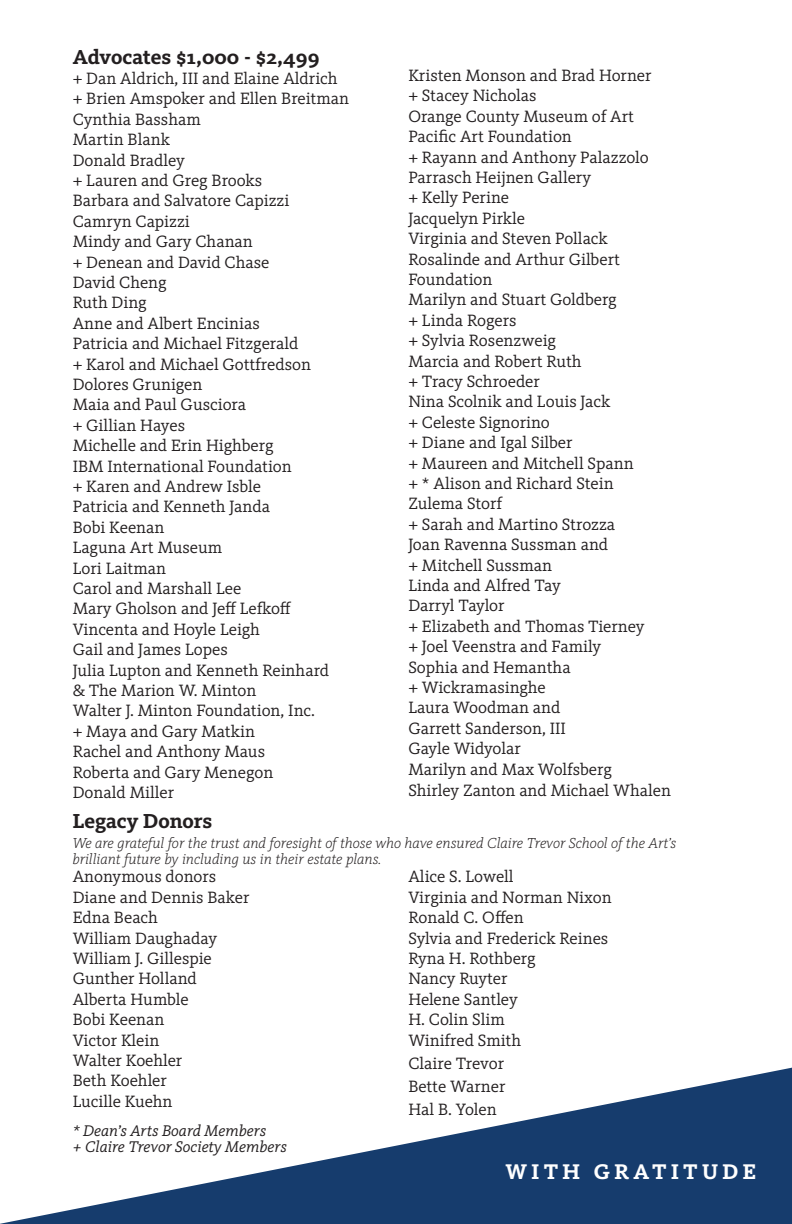
<style>
.page{position:relative;width:792px;height:1224px;background:#fff}
.page>*{position:absolute;margin:0;border:0;box-sizing:border-box;transform-origin:0 0}
.t1{font:700 22px "Kievit Slab OT";letter-spacing:.2em;color:#fff}
.t2{font:700 21px "Kievit Slab OT";color:#231f20}
.t3{font:17px/20.4px "Kievit Slab OT";color:#231f20}
.t4{font:italic 16px "Kievit Slab OT";color:#231f20}
.t5{font:italic 300 15px "Kievit Slab OT";color:#231f20}
</style>
<div class="page">
<svg style="left:0;top:1068px;width:792px;height:156px"></svg>
<p class="t2" style="left:73px;top:44px;width:248px">Advocates $1,000 - $2,499</p>
<p class="t3" style="left:73px;top:68px;width:266px">+ Dan Aldrich, III and Elaine Aldrich</p>
<p class="t3" style="left:73px;top:89px;width:278px">+ Brien Amspoker and Ellen Breitman</p>
<p class="t3" style="left:73px;top:109px;width:130px">Cynthia Bassham</p>
<p class="t3" style="left:73px;top:130px;width:99px">Martin Blank</p>
<p class="t3" style="left:73px;top:150px;width:114px">Donald Bradley</p>
<p class="t3" style="left:73px;top:170px;width:191px">+ Lauren and Greg Brooks</p>
<p class="t3" style="left:73px;top:191px;width:218px">Barbara and Salvatore Capizzi</p>
<p class="t3" style="left:73px;top:211px;width:119px">Camryn Capizzi</p>
<p class="t3" style="left:73px;top:232px;width:182px">Mindy and Gary Chanan</p>
<p class="t3" style="left:73px;top:252px;width:198px">+ Denean and David Chase</p>
<p class="t3" style="left:73px;top:272px;width:95px">David Cheng</p>
<p class="t3" style="left:73px;top:293px;width:76px">Ruth Ding</p>
<p class="t3" style="left:73px;top:313px;width:189px">Anne and Albert Encinias</p>
<p class="t3" style="left:73px;top:334px;width:227px">Patricia and Michael Fitzgerald</p>
<p class="t3" style="left:73px;top:354px;width:240px">+ Karol and Michael Gottfredson</p>
<p class="t3" style="left:73px;top:374px;width:131px">Dolores Grunigen</p>
<p class="t3" style="left:73px;top:395px;width:175px">Maia and Paul Gusciora</p>
<p class="t3" style="left:73px;top:415px;width:114px">+ Gillian Hayes</p>
<p class="t3" style="left:73px;top:436px;width:202px">Michelle and Erin Highberg</p>
<p class="t3" style="left:73px;top:456px;width:221px">IBM International Foundation</p>
<p class="t3" style="left:73px;top:476px;width:190px">+ Karen and Andrew Isble</p>
<p class="t3" style="left:73px;top:497px;width:199px">Patricia and Kenneth Janda</p>
<p class="t3" style="left:73px;top:517px;width:93px">Bobi Keenan</p>
<p class="t3" style="left:73px;top:538px;width:151px">Laguna Art Museum</p>
<p class="t3" style="left:73px;top:558px;width:95px">Lori Laitman</p>
<p class="t3" style="left:73px;top:578px;width:170px">Carol and Marshall Lee</p>
<p class="t3" style="left:73px;top:599px;width:220px">Mary Gholson and Jeff Lefkoff</p>
<p class="t3" style="left:73px;top:619px;width:189px">Vincenta and Hoyle Leigh</p>
<p class="t3" style="left:73px;top:640px;width:157px">Gail and James Lopes</p>
<p class="t3" style="left:73px;top:660px;width:258px">Julia Lupton and Kenneth Reinhard</p>
<p class="t3" style="left:73px;top:680px;width:185px">&amp; The Marion W. Minton</p>
<p class="t3" style="left:73px;top:701px;width:244px">Walter J. Minton Foundation, Inc. + Maya and Gary Matkin</p>
<p class="t3" style="left:73px;top:742px;width:194px">Rachel and Anthony Maus</p>
<p class="t3" style="left:73px;top:762px;width:202px">Roberta and Gary Menegon</p>
<p class="t3" style="left:73px;top:782px;width:103px">Donald Miller</p>
<p class="t2" style="left:73px;top:809px;width:141px">Legacy Donors</p>
<p class="t3" style="left:408px;top:65px;width:245px">Kristen Monson and Brad Horner</p>
<p class="t3" style="left:408px;top:86px;width:130px">+ Stacey Nicholas</p>
<p class="t3" style="left:408px;top:106px;width:227px">Orange County Museum of Art</p>
<p class="t3" style="left:408px;top:126px;width:165px">Pacific Art Foundation</p>
<p class="t3" style="left:408px;top:147px;width:242px">+ Rayann and Anthony Palazzolo</p>
<p class="t3" style="left:408px;top:167px;width:184px">Parrasch Heijnen Gallery</p>
<p class="t3" style="left:408px;top:188px;width:102px">+ Kelly Perine</p>
<p class="t3" style="left:408px;top:208px;width:118px">Jacquelyn Pirkle</p>
<p class="t3" style="left:408px;top:228px;width:201px">Virginia and Steven Pollack</p>
<p class="t3" style="left:408px;top:249px;width:213px">Rosalinde and Arthur Gilbert</p>
<p class="t3" style="left:408px;top:269px;width:86px">Foundation</p>
<p class="t3" style="left:408px;top:290px;width:210px">Marilyn and Stuart Goldberg</p>
<p class="t3" style="left:408px;top:310px;width:110px">+ Linda Rogers</p>
<p class="t3" style="left:408px;top:330px;width:149px">+ Sylvia Rosenzweig</p>
<p class="t3" style="left:408px;top:351px;width:175px">Marcia and Robert Ruth</p>
<p class="t3" style="left:408px;top:371px;width:133px">+ Tracy Schroeder</p>
<p class="t3" style="left:408px;top:392px;width:204px">Nina Scolnik and Louis Jack</p>
<p class="t3" style="left:408px;top:412px;width:143px">+ Celeste Signorino</p>
<p class="t3" style="left:408px;top:432px;width:166px">+ Diane and Igal Silber</p>
<p class="t3" style="left:408px;top:453px;width:227px">+ Maureen and Mitchell Spann</p>
<p class="t3" style="left:408px;top:473px;width:207px">+ * Alison and Richard Stein</p>
<p class="t3" style="left:408px;top:494px;width:95px">Zulema Storf</p>
<p class="t3" style="left:408px;top:514px;width:208px">+ Sarah and Martino Strozza</p>
<p class="t3" style="left:408px;top:534px;width:201px">Joan Ravenna Sussman and</p>
<p class="t3" style="left:408px;top:555px;width:145px">+ Mitchell Sussman</p>
<p class="t3" style="left:408px;top:575px;width:154px">Linda and Alfred Tay</p>
<p class="t3" style="left:408px;top:596px;width:98px">Darryl Taylor</p>
<p class="t3" style="left:408px;top:616px;width:238px">+ Elizabeth and Thomas Tierney</p>
<p class="t3" style="left:408px;top:636px;width:194px">+ Joel Veenstra and Family</p>
<p class="t3" style="left:408px;top:657px;width:164px">Sophia and Hemantha</p>
<p class="t3" style="left:408px;top:677px;width:139px">+ Wickramasinghe</p>
<p class="t3" style="left:408px;top:698px;width:154px">Laura Woodman and</p>
<p class="t3" style="left:408px;top:718px;width:159px">Garrett Sanderson, III</p>
<p class="t3" style="left:408px;top:738px;width:114px">Gayle Widyolar</p>
<p class="t3" style="left:408px;top:759px;width:205px">Marilyn and Max Wolfsberg</p>
<p class="t3" style="left:408px;top:780px;width:264px">Shirley Zanton and Michael Whalen</p>
<p class="t5" style="left:72px;top:834px;width:606px">We are grateful for the trust and foresight of those who have ensured Claire Trevor School of the Art’s</p>
<p class="t5" style="left:72px;top:850px;width:310px">brilliant future by including us in their estate plans.</p>
<p class="t3" style="left:73px;top:867px;width:145px">Anonymous donors</p>
<p class="t3" style="left:73px;top:887px;width:178px">Diane and Dennis Baker</p>
<p class="t3" style="left:73px;top:907px;width:87px">Edna Beach</p>
<p class="t3" style="left:73px;top:928px;width:146px">William Daughaday</p>
<p class="t3" style="left:73px;top:948px;width:141px">William J. Gillespie</p>
<p class="t3" style="left:73px;top:969px;width:126px">Gunther Holland</p>
<p class="t3" style="left:73px;top:989px;width:118px">Alberta Humble</p>
<p class="t3" style="left:73px;top:1009px;width:93px">Bobi Keenan</p>
<p class="t3" style="left:73px;top:1030px;width:88px">Victor Klein</p>
<p class="t3" style="left:73px;top:1050px;width:111px">Walter Koehler</p>
<p class="t3" style="left:73px;top:1071px;width:96px">Beth Koehler</p>
<p class="t3" style="left:73px;top:1091px;width:101px">Lucille Kuehn</p>
<p class="t3" style="left:408px;top:867px;width:107px">Alice S. Lowell</p>
<p class="t3" style="left:408px;top:887px;width:205px">Virginia and Norman Nixon</p>
<p class="t3" style="left:408px;top:907px;width:117px">Ronald C. Offen</p>
<p class="t3" style="left:408px;top:928px;width:202px">Sylvia and Frederick Reines</p>
<p class="t3" style="left:408px;top:948px;width:129px">Ryna H. Rothberg</p>
<p class="t3" style="left:408px;top:969px;width:101px">Nancy Ruyter</p>
<p class="t3" style="left:408px;top:989px;width:111px">Helene Santley</p>
<p class="t3" style="left:408px;top:1009px;width:98px">H. Colin Slim</p>
<p class="t3" style="left:408px;top:1030px;width:114px">Winifred Smith</p>
<p class="t3" style="left:408px;top:1053px;width:97px">Claire Trevor</p>
<p class="t3" style="left:408px;top:1076px;width:99px">Bette Warner</p>
<p class="t3" style="left:408px;top:1099px;width:90px">Hal B. Yolen</p>
<p class="t4" style="left:73px;top:1121px;width:195px">* Dean’s Arts Board Members</p>
<p class="t4" style="left:73px;top:1137px;width:216px">+ Claire Trevor Society Members</p>
<p class="t1" style="left:505px;top:1158px;width:252px">WITH GRATITUDE</p>
</div>
